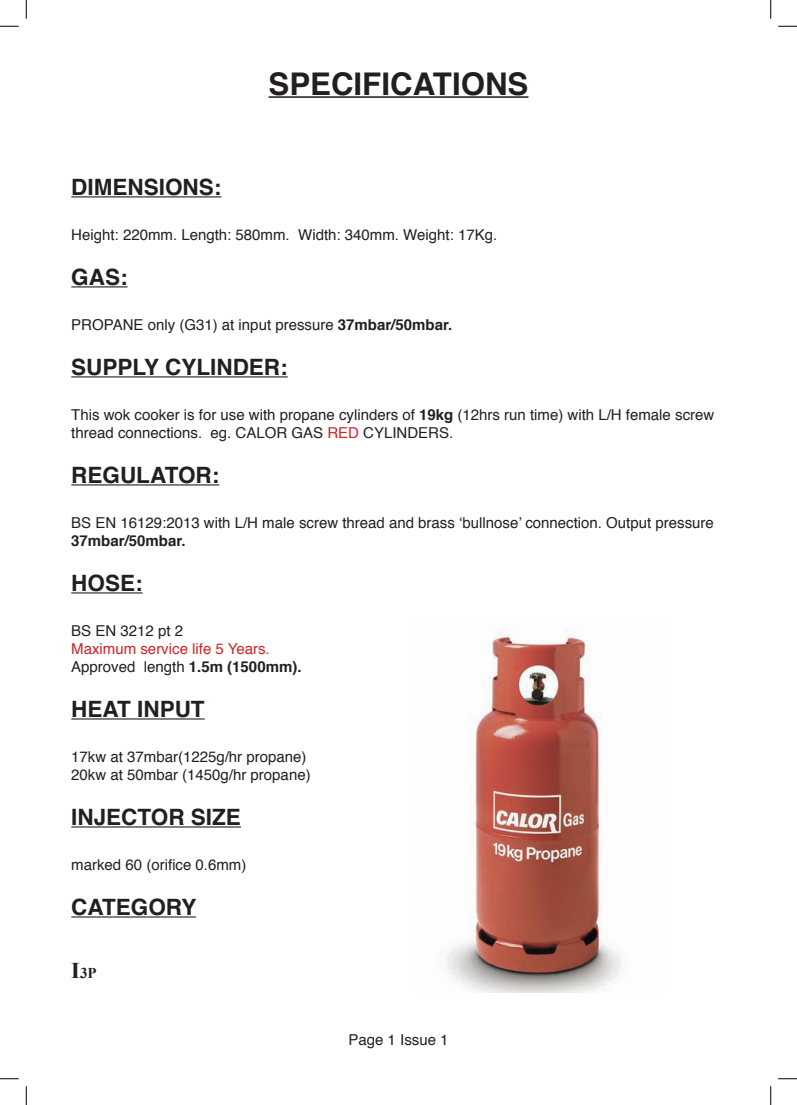
<style>
.page{position:relative;width:797px;height:1105px;background:#fff}
.page>*{position:absolute;margin:0;border:0;box-sizing:border-box;transform-origin:0 0}
.t1{font:700 31.25px "Helvetica";color:#231f20}
.t2{font:700 22.5px "Helvetica";color:#231f20}
.t3{font:15px/18px "Helvetica";color:#231f20}
.t4{font:15px/18px "Helvetica";color:#d1232a}
.t5{font:700 15px "Helvetica";color:#231f20}
.t6{font:700 15px "Times New Roman";color:#231f20}
.s1{font-weight:700}
.s2{color:#d1232a}
.s3{color:#231f20}
.s4{font-weight:700;color:#231f20}
.s5{font-size:22.5px}
</style>
<div class="page">
<hr style="left:268px;top:96px;width:260px;height:2px;background:#231f20">
<hr style="left:71px;top:196px;width:150px;height:1px;background:#231f20">
<hr style="left:71px;top:286px;width:57px;height:1px;background:#231f20">
<hr style="left:71px;top:376px;width:217px;height:1px;background:#231f20">
<hr style="left:71px;top:484px;width:148px;height:1px;background:#231f20">
<hr style="left:71px;top:592px;width:72px;height:1px;background:#231f20">
<hr style="left:71px;top:718px;width:134px;height:1px;background:#231f20">
<hr style="left:71px;top:826px;width:170px;height:1px;background:#231f20">
<hr style="left:71px;top:916px;width:125px;height:1px;background:#231f20">
<img style="left:446px;top:628px;width:176px;height:365px">
<svg style="left:0;top:25px;width:19px;height:2px"></svg>
<svg style="left:778px;top:25px;width:19px;height:2px"></svg>
<svg style="left:0;top:1078px;width:19px;height:1px"></svg>
<svg style="left:778px;top:1078px;width:19px;height:1px"></svg>
<svg style="left:25px;top:0;width:2px;height:19px"></svg>
<svg style="left:25px;top:1086px;width:2px;height:19px"></svg>
<svg style="left:770px;top:0;width:1px;height:19px"></svg>
<svg style="left:770px;top:1086px;width:1px;height:19px"></svg>
<h1 class="t1" style="left:268px;top:58px;width:261px">SPECIFICATIONS</h1>
<h2 class="t2" style="left:71px;top:169px;width:152px">DIMENSIONS:</h2>
<p class="t3" style="left:71px;top:226px;width:427px">Height: 220mm. Length: 580mm. Width: 340mm. Weight: 17Kg.</p>
<h2 class="t2" style="left:71px;top:259px;width:58px">GAS:</h2>
<p class="t3" style="left:71px;top:316px;width:382px">PROPANE only (G31) at input pressure <span class="s1">37mbar/50mbar.</span></p>
<h2 class="t2" style="left:71px;top:349px;width:218px">SUPPLY CYLINDER:</h2>
<p class="t3" style="left:71px;top:406px;width:644px">This wok cooker is for use with propane cylinders of <span class="s1">19kg</span> (12hrs run time) with L/H female screw thread connections. eg. CALOR GAS <span class="s2">RED</span> CYLINDERS.</p>
<h2 class="t2" style="left:71px;top:457px;width:149px">REGULATOR:</h2>
<p class="t3" style="left:71px;top:514px;width:644px">BS EN 16129:2013 with L/H male screw thread and brass ‘bullnose’ connection. Output pressure</p>
<p class="t5" style="left:71px;top:529px;width:116px">37mbar/50mbar.</p>
<h2 class="t2" style="left:71px;top:565px;width:73px">HOSE:</h2>
<p class="t3" style="left:71px;top:622px;width:113px">BS EN 3212 pt 2</p>
<p class="t4" style="left:71px;top:640px;width:232px">Maximum service life 5 Years.<br><span class="s3">Approved length</span> <span class="s4">1.5m (1500mm).</span></p>
<h2 class="t2" style="left:71px;top:691px;width:135px">HEAT INPUT</h2>
<p class="t3" style="left:71px;top:748px;width:241px">17kw at 37mbar(1225g/hr propane)<br>20kw at 50mbar (1450g/hr propane)</p>
<h2 class="t2" style="left:71px;top:799px;width:171px">INJECTOR SIZE</h2>
<p class="t3" style="left:71px;top:856px;width:177px">marked 60 (orifice 0.6mm)</p>
<h2 class="t2" style="left:71px;top:889px;width:127px">CATEGORY</h2>
<p class="t6" style="left:71px;top:963px;width:27px"><span class="s5">I</span>3P</p>
<p class="t3" style="left:348px;top:1031px;width:102px">Page 1 Issue 1</p>
</div>
